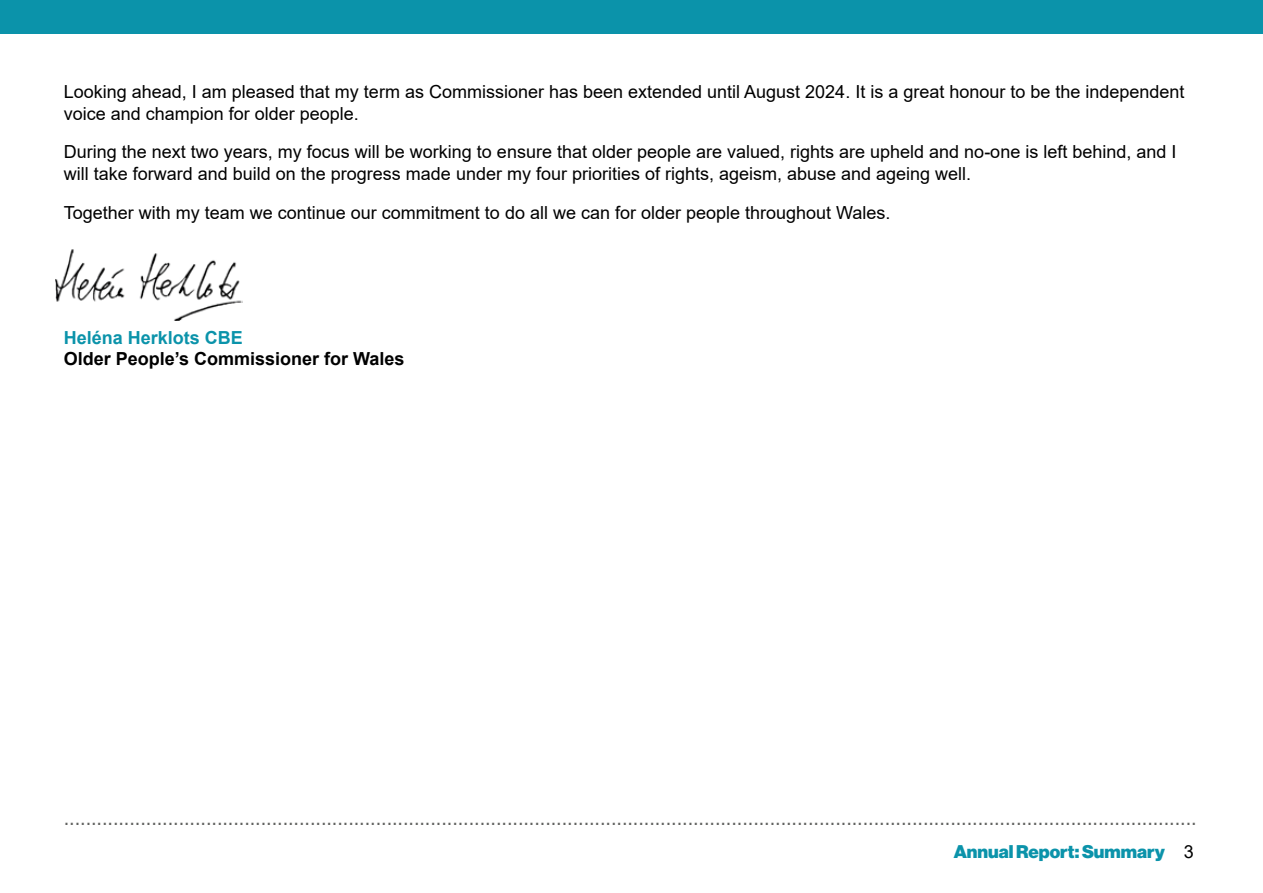
<style>
.page{position:relative;width:1263px;height:893px;background:#fff}
.page>*{position:absolute;margin:0;border:0;box-sizing:border-box;transform-origin:0 0}
.t1{font:24px "Arial Narrow";color:#616260}
.t2{font:18px/21.6px "Arial";color:#000}
.t3{font:700 18px "Arial";color:#000}
.t4{font:18px "N Haas Grotesk DS Pro 95 Blk";color:#0b93aa}
.t5{font:700 18px "Arial";color:#0b93aa}
.s1{font-family:"Arial";color:#000}
</style>
<div class="page">
<div style="left:0;top:0;width:1263px;height:34px;background:#0b93aa"></div>
<img style="left:56px;top:249px;width:186px;height:72px">
<p class="t2" style="left:64px;top:81px;width:1122px">Looking ahead, I am pleased that my term as Commissioner has been extended until August 2024. It is a great honour to be the independent voice and champion for older people.</p>
<p class="t2" style="left:64px;top:141px;width:1114px">During the next two years, my focus will be working to ensure that older people are valued, rights are upheld and no-one is left behind, and I will take forward and build on the progress made under my four priorities of rights, ageism, abuse and ageing well.</p>
<p class="t2" style="left:64px;top:201px;width:828px">Together with my team we continue our commitment to do all we can for older people throughout Wales.</p>
<p class="t5" style="left:64px;top:325px;width:181px">Heléna Herklots CBE</p>
<p class="t3" style="left:64px;top:346px;width:342px">Older People’s Commissioner for Wales</p>
<p class="t1" style="left:64px;top:799px;width:1134px">...............................................................................................................................................................................................................</p>
<p class="t4" style="left:954px;top:841px;width:241px">Annual Report: Summary <span class="s1">3</span></p>
</div>
